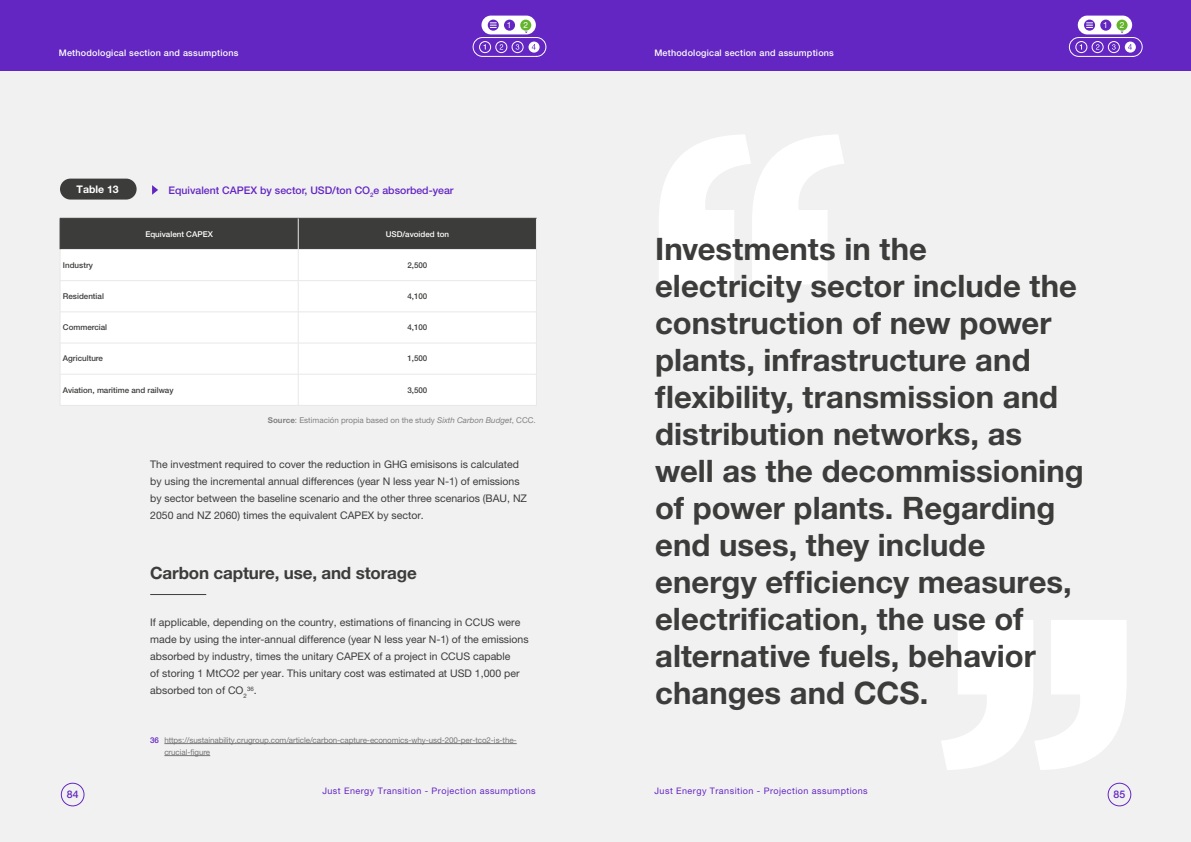
<style>
.page{position:relative;width:1191px;height:842px;background:#fff}
.page>*{position:absolute;margin:0;border:0;box-sizing:border-box;transform-origin:0 0}
.t1{font:700 31px/37px "Helvetica Neue LT Pro";color:#3c3c3b}
.t2{font:700 17px "Helvetica Neue LT Pro";letter-spacing:-.01em;color:#3c3c3b}
.t3{font:10.5px/17px "Helvetica Neue LT Pro";color:#3c3c3b}
.t4{font:500 10.5px "Helvetica Neue LT Std";color:#6326c2}
.t5{font:700 10.5px "Helvetica Neue LT Pro";color:#fff}
.t6{font:9px "Helvetica Neue LT Pro";letter-spacing:.05em;color:#6326c2}
.t7{font:500 9px "Helvetica Neue LT Std";letter-spacing:.025em;color:#fff}
.t8{font:8.5px "Helvetica Neue LT Pro";color:#fff}
.t9{font:8px/12px "Helvetica Neue LT Pro";letter-spacing:-.01em;color:#767675}
.t10{font:500 8px "Helvetica Neue LT Std";color:#3c3c3b}
.t11{font:8px "Helvetica Neue LT Pro";color:#818080}
.t12{font:500 8px "Helvetica Neue LT Std";color:#fff}
.t13{font:6.1px "Helvetica Neue LT Pro";color:#3c3c3b}
.s1{font-weight:700}
.s2{font-family:"Helvetica Neue LT Std";font-style:italic}
.s3{font-size:10.5px}
.s4{font-family:"Helvetica Neue LT Std";font-weight:500;color:#6326c2}
</style>
<div class="page">
<div style="left:595px;top:0;width:596px;height:842px;background:#f2f1f2"></div>
<div style="left:0;top:0;width:595px;height:842px;background:#f2f1f2"></div>
<div style="left:0;top:0;width:595px;height:71px;background:#6326c2"></div>
<div style="left:595px;top:0;width:596px;height:71px;background:#6326c2"></div>
<div style="left:1107px;top:783px;width:24px;height:23px;border:1px solid #6326c2;border-radius:50%"></div>
<div style="left:61px;top:783px;width:23px;height:23px;border:1px solid #6326c2;border-radius:50%"></div>
<div style="left:1077px;top:16px;width:55px;height:18px;background:#fff;border-radius:9px"></div>
<svg style="left:1084px;top:20px;width:11px;height:11px"></svg>
<svg style="left:1086px;top:23px;width:6px;height:5px"></svg>
<div style="left:1100px;top:20px;width:11px;height:11px;background:#6326c2;border-radius:50%"></div>
<div style="left:1116px;top:20px;width:11px;height:11px;background:#63b52b;border-radius:50%"></div>
<div style="left:481px;top:16px;width:55px;height:18px;background:#fff;border-radius:9px"></div>
<svg style="left:488px;top:20px;width:11px;height:11px"></svg>
<svg style="left:490px;top:23px;width:6px;height:5px"></svg>
<div style="left:504px;top:20px;width:11px;height:11px;background:#6326c2;border-radius:50%"></div>
<div style="left:520px;top:20px;width:11px;height:11px;background:#63b52b;border-radius:50%"></div>
<div style="left:60px;top:179px;width:77px;height:21px;background:#3c3c3b;border-radius:10px"></div>
<svg style="left:152px;top:185px;width:6px;height:10px"></svg>
<div style="left:61px;top:219px;width:475px;height:30px;background:#3c3c3b"></div>
<div style="left:61px;top:250px;width:475px;height:155px;background:#fff"></div>
<hr style="left:60px;top:249px;width:238px;height:1px;background:#e9e8e9">
<hr style="left:60px;top:250px;width:1px;height:30px;background:#e9e8e9">
<hr style="left:60px;top:280px;width:238px;height:1px;background:#e9e8e9">
<hr style="left:60px;top:281px;width:1px;height:31px;background:#e9e8e9">
<hr style="left:298px;top:280px;width:239px;height:1px;background:#e9e8e9">
<hr style="left:60px;top:312px;width:238px;height:1px;background:#e9e8e9">
<hr style="left:60px;top:312px;width:1px;height:31px;background:#e9e8e9">
<hr style="left:298px;top:312px;width:239px;height:1px;background:#e9e8e9">
<hr style="left:60px;top:343px;width:238px;height:1px;background:#e9e8e9">
<hr style="left:60px;top:343px;width:1px;height:31px;background:#e9e8e9">
<hr style="left:298px;top:343px;width:239px;height:1px;background:#e9e8e9">
<hr style="left:60px;top:374px;width:238px;height:1px;background:#e9e8e9">
<hr style="left:60px;top:374px;width:1px;height:31px;background:#e9e8e9">
<hr style="left:298px;top:374px;width:239px;height:1px;background:#e9e8e9">
<hr style="left:60px;top:405px;width:238px;height:1px;background:#e9e8e9">
<hr style="left:298px;top:405px;width:239px;height:1px;background:#e9e8e9">
<hr style="left:298px;top:249px;width:239px;height:1px;background:#e9e8e9">
<hr style="left:298px;top:250px;width:1px;height:30px;background:#e9e8e9">
<hr style="left:536px;top:250px;width:1px;height:30px;background:#e9e8e9">
<hr style="left:298px;top:281px;width:1px;height:31px;background:#e9e8e9">
<hr style="left:536px;top:281px;width:1px;height:31px;background:#e9e8e9">
<hr style="left:298px;top:312px;width:1px;height:31px;background:#e9e8e9">
<hr style="left:536px;top:312px;width:1px;height:31px;background:#e9e8e9">
<hr style="left:298px;top:343px;width:1px;height:31px;background:#e9e8e9">
<hr style="left:536px;top:343px;width:1px;height:31px;background:#e9e8e9">
<hr style="left:298px;top:374px;width:1px;height:31px;background:#e9e8e9">
<hr style="left:536px;top:374px;width:1px;height:31px;background:#e9e8e9">
<hr style="left:60px;top:218px;width:238px;height:1px;background:#3c3c3b">
<hr style="left:60px;top:219px;width:1px;height:30px;background:#3c3c3b">
<hr style="left:298px;top:218px;width:239px;height:1px;background:#3c3c3b">
<hr style="left:298px;top:219px;width:1px;height:30px;background:#e9e8e9">
<hr style="left:536px;top:219px;width:1px;height:30px;background:#e9e8e9">
<hr style="left:164px;top:743px;width:353px;height:1px;background:#767675">
<hr style="left:164px;top:755px;width:46px;height:1px;background:#767675">
<hr style="left:150px;top:594px;width:56px;height:1px;background:#3c3c3b">
<svg style="left:659px;top:135px;width:185px;height:149px"></svg>
<svg style="left:941px;top:620px;width:185px;height:150px"></svg>
<div style="left:1069px;top:37px;width:73px;height:20px;border:1px solid #fff;border-radius:9px"></div>
<div style="left:473px;top:37px;width:73px;height:20px;border:1px solid #fff;border-radius:9px"></div>
<div style="left:1108px;top:41px;width:11px;height:12px;border:1px solid #fff;border-radius:50%"></div>
<svg style="left:1112px;top:44px;width:3px;height:6px"></svg>
<div style="left:512px;top:41px;width:11px;height:12px;border:1px solid #fff;border-radius:50%"></div>
<svg style="left:516px;top:44px;width:3px;height:6px"></svg>
<div style="left:1075px;top:41px;width:12px;height:12px;border:1px solid #fff;border-radius:50%"></div>
<div style="left:479px;top:41px;width:12px;height:12px;border:1px solid #fff;border-radius:50%"></div>
<svg style="left:483px;top:44px;width:3px;height:6px"></svg>
<div style="left:1091px;top:41px;width:12px;height:12px;border:1px solid #fff;border-radius:50%"></div>
<svg style="left:1096px;top:44px;width:3px;height:6px"></svg>
<div style="left:495px;top:41px;width:12px;height:12px;border:1px solid #fff;border-radius:50%"></div>
<svg style="left:499px;top:44px;width:4px;height:6px"></svg>
<svg style="left:1124px;top:42px;width:11px;height:11px"></svg>
<svg style="left:1128px;top:44px;width:4px;height:6px"></svg>
<svg style="left:528px;top:42px;width:11px;height:11px"></svg>
<svg style="left:532px;top:44px;width:3px;height:6px"></svg>
<p class="t8" style="left:507px;top:20px;width:6px">1</p>
<p class="t8" style="left:523px;top:20px;width:6px">2</p>
<p class="t8" style="left:1103px;top:20px;width:6px">1</p>
<p class="t8" style="left:1119px;top:20px;width:6px">2</p>
<p class="t8" style="left:505px;top:20px;width:6px">3</p>
<p class="t8" style="left:521px;top:20px;width:6px">4</p>
<p class="t7" style="left:59px;top:47px;width:112px">Definición de indicad res</p>
<p class="t7" style="left:59px;top:47px;width:181px">Methodological section and assumptions</p>
<p class="t7" style="left:654px;top:47px;width:181px">Methodological section and assumptions</p>
<p class="t5" style="left:77px;top:183px;width:44px">Table 13</p>
<p class="t4" style="left:168px;top:184px;width:287px">Equivalent CAPEX by sector, USD/ton CO<sub>2</sub>e absorbed-year</p>
<p class="t12" style="left:145px;top:229px;width:69px">Equivalent CAPEX</p>
<p class="t12" style="left:386px;top:229px;width:65px">USD/avoided ton</p>
<p class="t10" style="left:63px;top:260px;width:32px">Industry</p>
<p class="t10" style="left:407px;top:260px;width:22px">2,500</p>
<p class="t10" style="left:63px;top:291px;width:43px">Residential</p>
<p class="t10" style="left:407px;top:291px;width:22px">4,100</p>
<p class="t10" style="left:63px;top:323px;width:46px">Commercial</p>
<p class="t10" style="left:407px;top:323px;width:22px">4,100</p>
<p class="t10" style="left:63px;top:354px;width:42px">Agriculture</p>
<p class="t10" style="left:407px;top:354px;width:22px">1,500</p>
<p class="t10" style="left:63px;top:385px;width:112px">Aviation, maritime and railway</p>
<p class="t10" style="left:407px;top:385px;width:22px">3,500</p>
<p class="t11" style="left:268px;top:415px;width:269px"><span class="s1">Source</span>: Estimación propia based on the study <span class="s2">Sixth Carbon Budget</span>, CCC.</p>
<p class="t3" style="left:150px;top:456px;width:378px">The investment required to cover the reduction in GHG emisisons is calculated by using the incremental annual differences (year N less year N-1) of emissions by sector between the baseline scenario and the other three scenarios (BAU, NZ 2050 and NZ 2060) times the equivalent CAPEX by sector.</p>
<p class="t2" style="left:150px;top:562px;width:268px">Carbon capture, use, and storage</p>
<p class="t3" style="left:150px;top:614px;width:380px">If applicable, depending on the country, estimations of financing in CCUS were made by using the inter-annual difference (year N less year N-1) of the emissions absorbed by industry, times the unitary CAPEX of a project in CCUS capable<br>of storing 1 MtCO2 per year. This unitary cost was estimated at USD 1,000 per absorbed ton of CO<sub>2</sub></p>
<p class="t13" style="left:247px;top:685px;width:11px">36<span class="s3">.</span></p>
<p class="t9" style="left:164px;top:734px;width:354px;text-indent:-14px"><span class="s4">36</span> https://sustainability.crugroup.com/article/carbon-capture-economics-why-usd-200-per-tco2-is-the&shy;crucial-figure</p>
<p class="t1" style="left:655px;top:230px;width:430px">Investments in the<br>electricity sector include the construction of new power plants, infrastructure and flexibility, transmission and distribution networks, as well as the decommissioning of power plants. Regarding end uses, they include energy efficiency measures, electrification, the use of alternative fuels, behavior changes and CCS.</p>
<p class="t6" style="left:299px;top:786px;width:238px">Transición energética justa - Premisas de proyección</p>
<p class="t6" style="left:322px;top:786px;width:215px">Just Energy Transition - Projection assumptions</p>
<p class="t6" style="left:654px;top:786px;width:215px">Just Energy Transition - Projection assumptions</p>
<p class="t4" style="left:67px;top:788px;width:13px">84</p>
<p class="t4" style="left:1113px;top:788px;width:13px">85</p>
</div>
